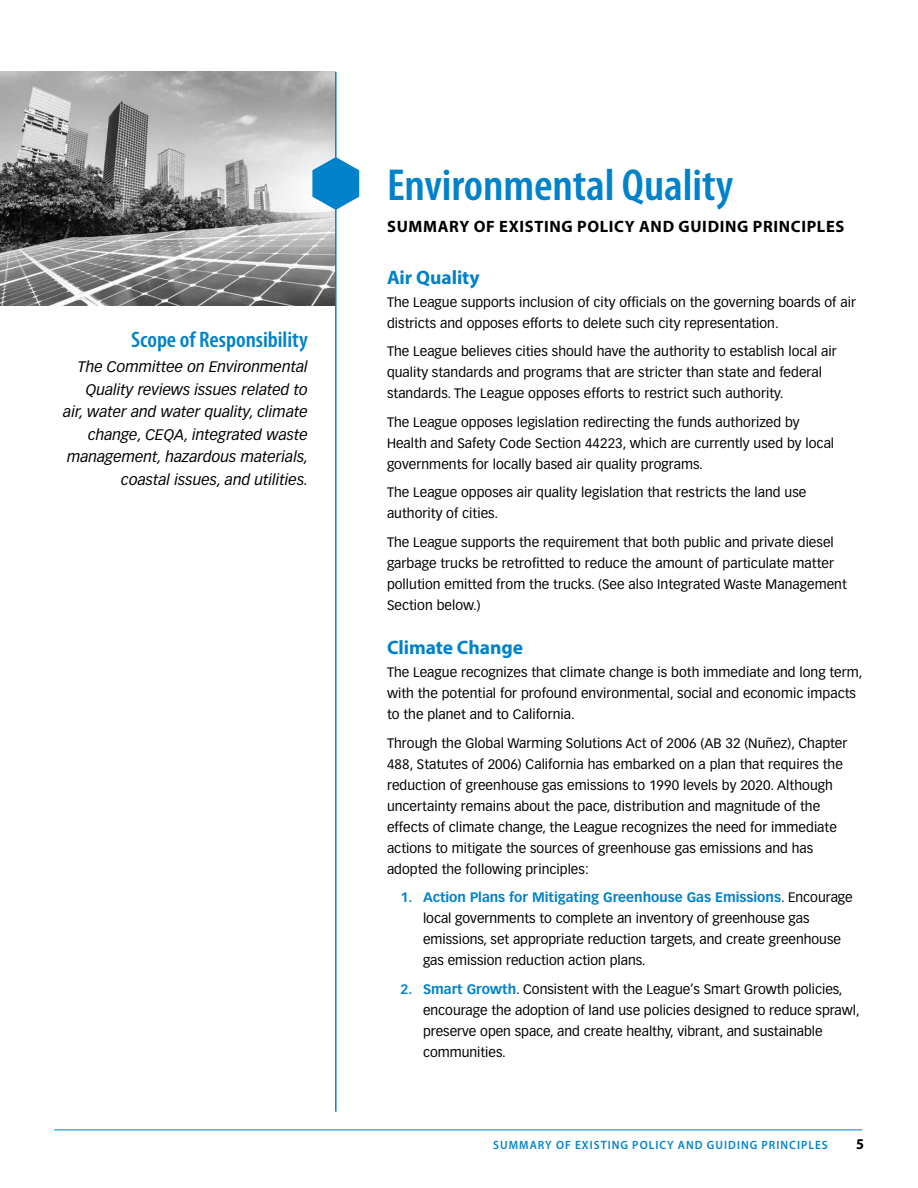
<style>
.page{position:relative;width:918px;height:1188px;background:#fff}
.page>*{position:absolute;margin:0;border:0;box-sizing:border-box;transform-origin:0 0}
.t1{font:600 condensed 45px "Myriad Pro";letter-spacing:-.005em;color:#0082ca;scale:1.05 1}
.t2{font:600 condensed 22.5px "Myriad Pro";letter-spacing:-.005em;color:#0082ca;scale:1.05 1}
.t3{font:700 19.5px "Myriad Pro";letter-spacing:-.005em;color:#0082ca}
.t4{font:700 16.5px "Myriad Pro";letter-spacing:.04em;color:#000}
.t5{font:italic 15px/22.5px "Vectora LT";letter-spacing:.005em;color:#000;text-align:right}
.t6{font:700 15px "Myriad Pro";color:#000;scale:.95 1}
.t7{font:13.5px/21px "Vectora LT";letter-spacing:.005em;color:#000}
.t8{font:600 12px "Myriad Pro";letter-spacing:.09em;color:#0082ca;scale:.95 1}
.s1{font-weight:700;color:#0082ca}
</style>
<div class="page">
<hr style="left:54px;top:1130px;width:808px;height:1px;background:#0082ca">
<img style="left:0;top:72px;width:335px;height:234px">
<hr style="left:335px;top:72px;width:2px;height:1040px;background:#0082ca">
<svg style="left:311px;top:156px;width:49px;height:55px"></svg>
<h2 class="t2" style="left:131px;top:326px;width:170px">Scope of Responsibility</h2>
<p class="t5" style="left:63px;top:356px;width:247px">The Committee on Environmental Quality reviews issues related to air, water and water quality, climate change, CEQA, integrated waste management, hazardous materials, coastal issues, and utilities.</p>
<h1 class="t1" style="left:387px;top:157px;width:331px">Environmental Quality</h1>
<p class="t4" style="left:387px;top:215px;width:459px">SUMMARY OF EXISTING POLICY AND GUIDING PRINCIPLES</p>
<h3 class="t3" style="left:387px;top:264px;width:94px">Air Quality</h3>
<p class="t7" style="left:387px;top:292px;width:471px">The League supports inclusion of city officials on the governing boards of air districts and opposes efforts to delete such city representation.</p>
<p class="t7" style="left:387px;top:341px;width:451px">The League believes cities should have the authority to establish local air quality standards and programs that are stricter than state and federal standards. The League opposes efforts to restrict such authority.</p>
<p class="t7" style="left:387px;top:412px;width:449px">The League opposes legislation redirecting the funds authorized by<br>Health and Safety Code Section 44223, which are currently used by local governments for locally based air quality programs.</p>
<p class="t7" style="left:387px;top:482px;width:421px">The League opposes air quality legislation that restricts the land use authority of cities.</p>
<p class="t7" style="left:387px;top:532px;width:461px">The League supports the requirement that both public and private diesel garbage trucks be retrofitted to reduce the amount of particulate matter pollution emitted from the trucks. (See also Integrated Waste Management Section below.)</p>
<h3 class="t3" style="left:387px;top:635px;width:138px">Climate Change</h3>
<p class="t7" style="left:387px;top:662px;width:477px">The League recognizes that climate change is both immediate and long term, with the potential for profound environmental, social and economic impacts to the planet and to California.</p>
<p class="t7" style="left:387px;top:733px;width:462px">Through the Global Warming Solutions Act of 2006 (AB 32 (Nuñez), Chapter 488, Statutes of 2006) California has embarked on a plan that requires the reduction of greenhouse gas emissions to 1990 levels by 2020. Although uncertainty remains about the pace, distribution and magnitude of the effects of climate change, the League recognizes the need for immediate actions to mitigate the sources of greenhouse gas emissions and has adopted the following principles:</p>
<p class="t7" style="left:423px;top:887px;width:431px;text-indent:-23px"><span class="s1">1. Action Plans for Mitigating Greenhouse Gas Emissions</span>. Encourage local governments to complete an inventory of greenhouse gas emissions, set appropriate reduction targets, and create greenhouse gas emission reduction action plans.</p>
<p class="t7" style="left:423px;top:979px;width:438px;text-indent:-23px"><span class="s1">2. Smart Growth</span>. Consistent with the League’s Smart Growth policies, encourage the adoption of land use policies designed to reduce sprawl, preserve open space, and create healthy, vibrant, and sustainable communities.</p>
<p class="t8" style="left:493px;top:1137px;width:354px">SUMMARY OF EXISTING POLICY AND GUIDING PRINCIPLES</p>
<p class="t6" style="left:856px;top:1134px;width:10px">5</p>
</div>
